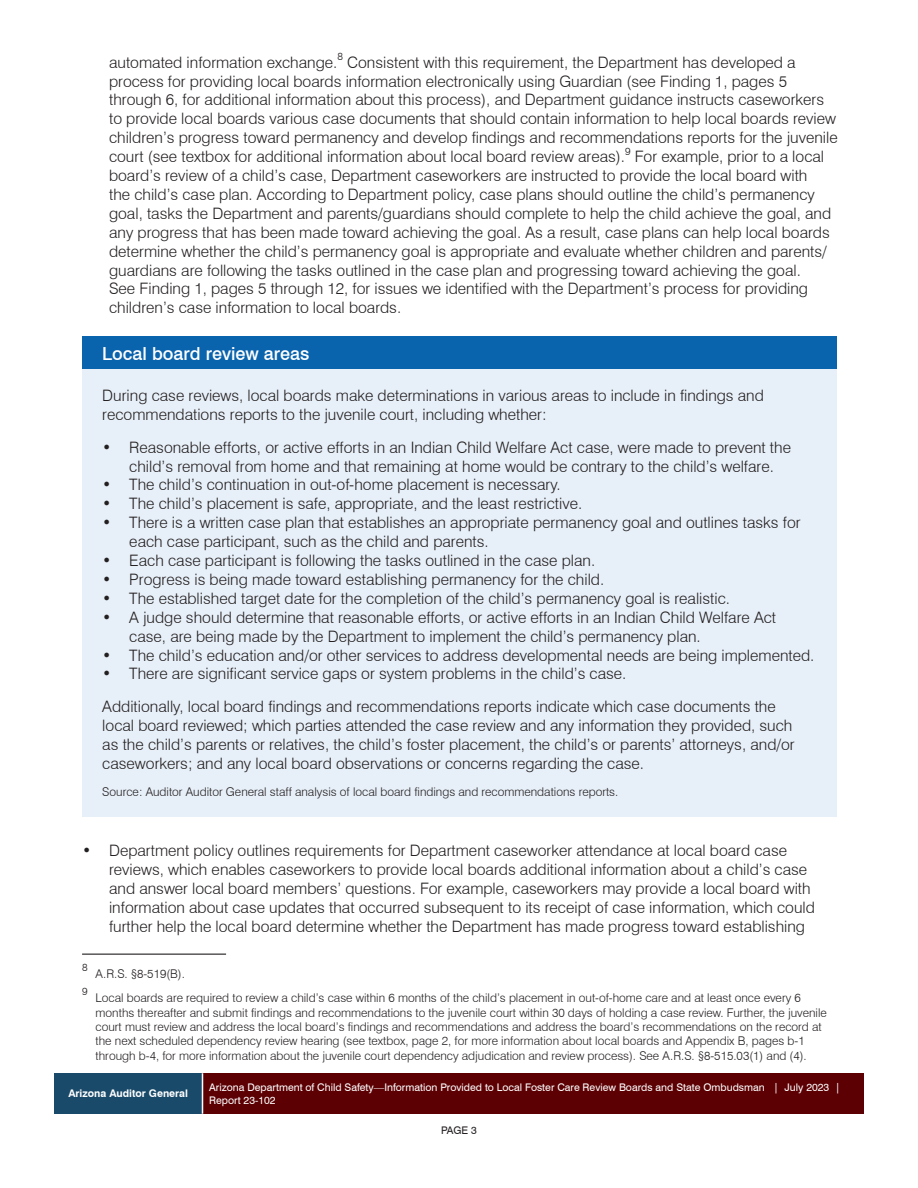
<style>
.page{position:relative;width:918px;height:1188px;background:#fff}
.page>*{position:absolute;margin:0;border:0;box-sizing:border-box;transform-origin:0 0}
.t1{font:500 18px "Swiss 721 BT";color:#fff}
.t2{font:300 15.75px/18.9px "Swiss 721 BT";color:#231f20}
.t3{font:300 12px/14.4px "Swiss 721 BT";color:#231f20}
.t4{font:10.5px/12.6px "Swiss 721 BT";color:#fff}
.t5{font:700 10.5px "Swiss 721 BT";color:#fff}
.t6{font:10.5px "Swiss 721 BT";color:#231f20}
.t7{font:300 10.5px "Swiss 721 BT";color:#231f20}
.s1{font-weight:700}
</style>
<div class="page">
<div style="left:54px;top:1073px;width:148px;height:41px;background:#194a6a"></div>
<div style="left:202px;top:1073px;width:662px;height:41px;background:#5c0004"></div>
<hr style="left:202px;top:1073px;width:1px;height:41px;background:#fff">
<hr style="left:82px;top:954px;width:144px;height:1px;background:#231f20">
<div style="left:82px;top:337px;width:755px;height:32px;background:#0a63ad"></div>
<div style="left:82px;top:369px;width:755px;height:448px;background:#e7eff8"></div>
<p class="t2" style="left:109px;top:53px;width:230px">automated information exchange.</p>
<p class="t7" style="left:337px;top:50px;width:7px">8</p>
<p class="t2" style="left:109px;top:53px;width:730px;text-indent:238px">Consistent with this requirement, the Department has developed a process for providing local boards information electronically using Guardian (see Finding 1, pages 5 through 6, for additional information about this process), and Department guidance instructs caseworkers to provide local boards various case documents that should contain information to help local boards review children’s progress toward permanency and develop findings and recommendations reports for the juvenile court (see textbox for additional information about local board review areas).</p>
<p class="t7" style="left:625px;top:145px;width:7px">9</p>
<p class="t2" style="left:109px;top:147px;width:724px;text-indent:526px">For example, prior to a local board’s review of a child’s case, Department caseworkers are instructed to provide the local board with the child’s case plan. According to Department policy, case plans should outline the child’s permanency goal, tasks the Department and parents/guardians should complete to help the child achieve the goal, and any progress that has been made toward achieving the goal. As a result, case plans can help local boards determine whether the child’s permanency goal is appropriate and evaluate whether children and parents/ guardians are following the tasks outlined in the case plan and progressing toward achieving the goal.<br>See Finding 1, pages 5 through 12, for issues we identified with the Department’s process for providing children’s case information to local boards.</p>
<p class="t1" style="left:102px;top:342px;width:209px">Local board review areas</p>
<p class="t2" style="left:102px;top:386px;width:663px">During case reviews, local boards make determinations in various areas to include in findings and recommendations reports to the juvenile court, including whether:</p>
<p class="t2" style="left:129px;top:438px;width:663px;text-indent:-27px"><span class="s1">•</span> Reasonable efforts, or active efforts in an Indian Child Welfare Act case, were made to prevent the child’s removal from home and that remaining at home would be contrary to the child’s welfare.</p>
<p class="t2" style="left:102px;top:475px;width:460px"><span class="s1">•</span> The child’s continuation in out-of-home placement is necessary.</p>
<p class="t2" style="left:102px;top:494px;width:482px"><span class="s1">•</span> The child’s placement is safe, appropriate, and the least restrictive.</p>
<p class="t2" style="left:129px;top:513px;width:673px;text-indent:-27px"><span class="s1">•</span> There is a written case plan that establishes an appropriate permanency goal and outlines tasks for each case participant, such as the child and parents.</p>
<p class="t2" style="left:102px;top:551px;width:494px"><span class="s1">•</span> Each case participant is following the tasks outlined in the case plan.</p>
<p class="t2" style="left:102px;top:570px;width:503px"><span class="s1">•</span> Progress is being made toward establishing permanency for the child.</p>
<p class="t2" style="left:102px;top:589px;width:629px"><span class="s1">•</span> The established target date for the completion of the child’s permanency goal is realistic.</p>
<p class="t2" style="left:129px;top:608px;width:648px;text-indent:-27px"><span class="s1">•</span> A judge should determine that reasonable efforts, or active efforts in an Indian Child Welfare Act case, are being made by the Department to implement the child’s permanency plan.</p>
<p class="t2" style="left:102px;top:645px;width:714px"><span class="s1">•</span> The child’s education and/or other services to address developmental needs are being implemented.</p>
<p class="t2" style="left:102px;top:658px;width:675px;line-height:32.4px"><span class="s1">•</span> There are significant service gaps or system problems in the child’s case.<br>Additionally, local board findings and recommendations reports indicate which case documents the</p>
<p class="t2" style="left:102px;top:716px;width:694px">local board reviewed; which parties attended the case review and any information they provided, such as the child’s parents or relatives, the child’s foster placement, the child’s or parents’ attorneys, and/or caseworkers; and any local board observations or concerns regarding the case.</p>
<p class="t3" style="left:102px;top:785px;width:518px">Source: Auditor Auditor General staff analysis of local board findings and recommendations reports.</p>
<p class="t2" style="left:109px;top:841px;width:707px;text-indent:-27px"><span class="s1">•</span> Department policy outlines requirements for Department caseworker attendance at local board case reviews, which enables caseworkers to provide local boards additional information about a child’s case and answer local board members’ questions. For example, caseworkers may provide a local board with information about case updates that occurred subsequent to its receipt of case information, which could further help the local board determine whether the Department has made progress toward establishing</p>
<p class="t7" style="left:82px;top:961px;width:7px">8</p>
<p class="t3" style="left:96px;top:967px;width:91px">A.R.S. §8-519(B).</p>
<p class="t7" style="left:82px;top:985px;width:7px">9</p>
<p class="t3" style="left:96px;top:991px;width:733px">Local boards are required to review a child’s case within 6 months of the child’s placement in out-of-home care and at least once every 6 months thereafter and submit findings and recommendations to the juvenile court within 30 days of holding a case review. Further, the juvenile court must review and address the local board’s findings and recommendations and address the board’s recommendations on the record at the next scheduled dependency review hearing (see textbox, page 2, for more information about local boards and Appendix B, pages b-1 through b-4, for more information about the juvenile court dependency adjudication and review process). See A.R.S. §8-515.03(1) and (4).</p>
<p class="t5" style="left:68px;top:1087px;width:121px">Arizona Auditor General</p>
<p class="t4" style="left:209px;top:1081px;width:633px">Arizona Department of Child Safety—Information Provided to Local Foster Care Review Boards and State Ombudsman | July 2023 |<br>Report 23-102</p>
<p class="t6" style="left:441px;top:1124px;width:37px">PAGE 3</p>
</div>
